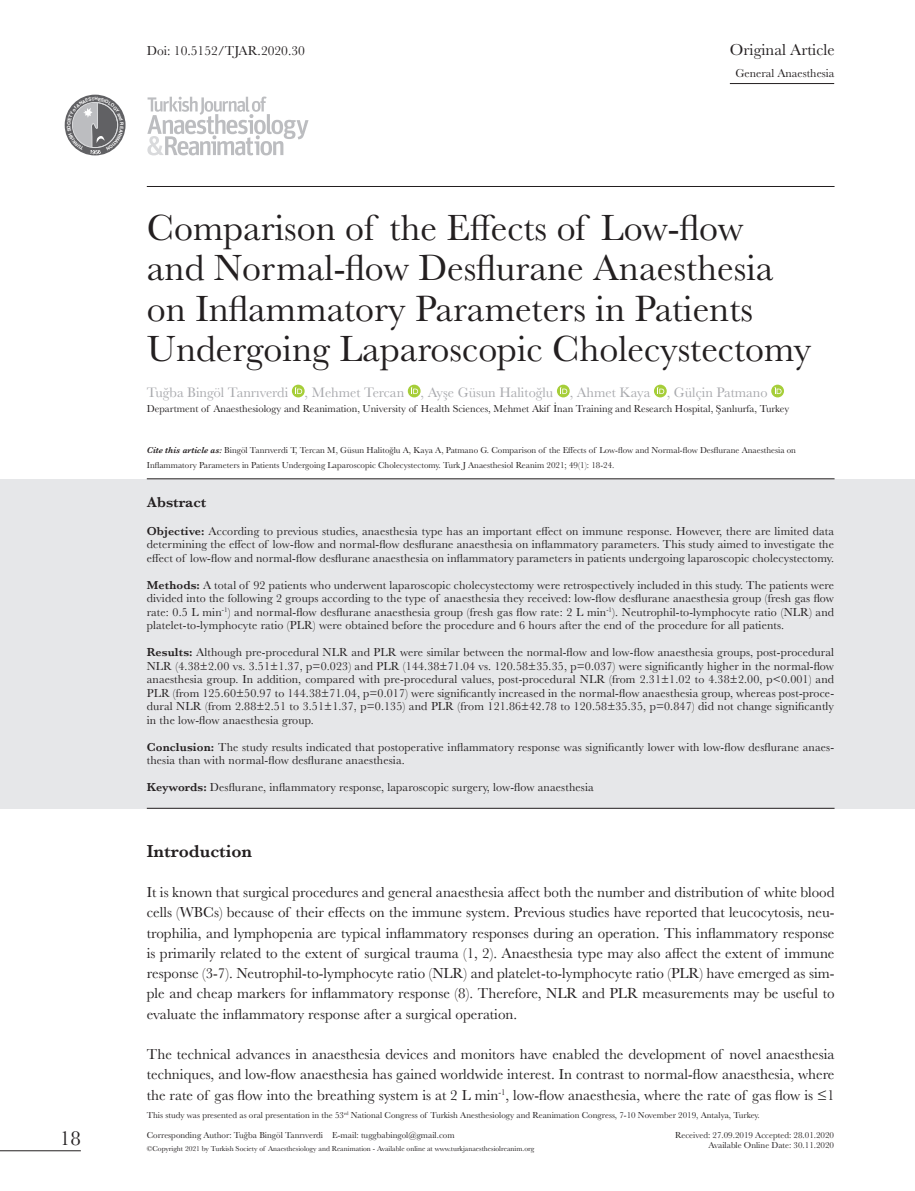
<style>
.page{position:relative;width:915px;height:1191px;background:#fff}
.page>*{position:absolute;margin:0;border:0;box-sizing:border-box;transform-origin:0 0}
.t1{font:37.8px/40.5px "Baskerville";color:#231f20}
.t2{font:21px "Baskerville";color:#231f20}
.t3{font:600 18px "Baskerville";color:#231f20}
.t4{font:16.5px "Baskerville";color:#231f20}
.t5{font:15px/20.2px "Baskerville";color:#231f20;text-align:justify}
.t6{font:600 15px "Baskerville";color:#231f20}
.t7{font:14.25px "Baskerville";color:#a8a9ad}
.t8{font:13.5px "Baskerville";color:#231f20}
.t9{font:12px/13.5px "Baskerville";letter-spacing:.01em;color:#231f20;text-align:justify}
.t10{font:10.5px "Baskerville";color:#231f20}
.t11{font:9px/15px "Baskerville";color:#231f20}
.t12{font:7.5px "Baskerville";color:#231f20}
.s1{font-weight:600;font-style:italic}
.s2{font-weight:600}
</style>
<div class="page">
<svg style="left:147px;top:97px;width:161px;height:58px"></svg>
<div style="left:292px;top:385px;width:12px;height:12px;background:#a6ce39;border-radius:50%"></div>
<svg style="left:295px;top:387px;width:7px;height:7px"></svg>
<div style="left:407px;top:385px;width:13px;height:12px;background:#a6ce39;border-radius:50%"></div>
<svg style="left:411px;top:387px;width:7px;height:7px"></svg>
<svg style="left:556px;top:385px;width:13px;height:12px"></svg>
<svg style="left:560px;top:387px;width:7px;height:7px"></svg>
<svg style="left:653px;top:385px;width:13px;height:12px"></svg>
<svg style="left:657px;top:387px;width:7px;height:7px"></svg>
<div style="left:771px;top:385px;width:12px;height:12px;background:#a6ce39;border-radius:50%"></div>
<svg style="left:774px;top:387px;width:7px;height:7px"></svg>
<hr style="left:147px;top:186px;width:687px;height:1px;background:#231f20">
<div style="left:0;top:478px;width:914px;height:330px;background:#e6e7e9"></div>
<hr style="left:147px;top:478px;width:687px;height:1px;background:#231f20">
<hr style="left:147px;top:808px;width:687px;height:1px;background:#231f20">
<hr style="left:0;top:1150px;width:81px;height:1px;background:#231f20">
<hr style="left:729px;top:83px;width:104px;height:1px;background:#231f20">
<svg style="left:65px;top:97px;width:58px;height:57px"></svg>
<p class="t2" style="left:60px;top:1124px;width:22px">18</p>
<p class="t8" style="left:147px;top:42px;width:159px">Doi: 10.5152/TJAR.2020.30</p>
<p class="t4" style="left:729px;top:39px;width:106px">Original Article</p>
<p class="t9" style="left:735px;top:66px;width:101px">General Anaesthesia</p>
<p class="t1" style="left:147px;top:208px;width:665px">Comparison of the Effects of Low-flow<br>and Normal-flow Desflurane Anaesthesia on Inflammatory Parameters in Patients Undergoing Laparoscopic Cholecystectomy</p>
<p class="t7" style="left:147px;top:384px;width:622px">Tuğba Bingöl Tanrıverdi , Mehmet Tercan , Ayşe Güsun Halitoğlu , Ahmet Kaya , Gülçin Patmano</p>
<p class="t10" style="left:147px;top:402px;width:643px">Department of Anaesthesiology and Reanimation, University of Health Sciences, Mehmet Akif İnan Training and Research Hospital, Şanlıurfa, Turkey</p>
<p class="t11" style="left:147px;top:442px;width:650px"><span class="s1">Cite this article as:</span> Bingöl Tanrıverdi T, Tercan M, Güsun Halitoğlu A, Kaya A, Patmano G. Comparison of the Effects of Low-flow and Normal-flow Desflurane Anaesthesia on<br>Inflammatory Parameters in Patients Undergoing Laparoscopic Cholecystectomy. Turk J Anaesthesiol Reanim 2021; 49(1): 18-24.</p>
<p class="t6" style="left:147px;top:491px;width:61px">Abstract</p>
<p class="t9" style="left:147px;top:524px;width:688px"><span class="s2">Objective:</span> According to previous studies, anaesthesia type has an important effect on immune response. However, there are limited data determining the effect of low-flow and normal-flow desflurane anaesthesia on inflammatory parameters. This study aimed to investigate the effect of low-flow and normal-flow desflurane anaesthesia on inflammatory parameters in patients undergoing laparoscopic cholecystectomy.</p>
<p class="t9" style="left:147px;top:578px;width:688px"><span class="s2">Methods:</span> A total of 92 patients who underwent laparoscopic cholecystectomy were retrospectively included in this study. The patients were divided into the following 2 groups according to the type of anaesthesia they received: low-flow desflurane anaesthesia group (fresh gas flow rate: 0.5 L min<sup>-1</sup>) and normal-flow desflurane anaesthesia group (fresh gas flow rate: 2 L min<sup>-1</sup>). Neutrophil-to-lymphocyte ratio (NLR) and platelet-to-lymphocyte ratio (PLR) were obtained before the procedure and 6 hours after the end of the procedure for all patients.</p>
<p class="t9" style="left:147px;top:646px;width:688px"><span class="s2">Results:</span> Although pre-procedural NLR and PLR were similar between the normal-flow and low-flow anaesthesia groups, post-procedural NLR (4.38±2.00 vs. 3.51±1.37, p=0.023) and PLR (144.38±71.04 vs. 120.58±35.35, p=0.037) were significantly higher in the normal-flow anaesthesia group. In addition, compared with pre-procedural values, post-procedural NLR (from 2.31±1.02 to 4.38±2.00, p&lt;0.001) and PLR (from 125.60±50.97 to 144.38±71.04, p=0.017) were significantly increased in the normal-flow anaesthesia group, whereas post-proce&shy;dural NLR (from 2.88±2.51 to 3.51±1.37, p=0.135) and PLR (from 121.86±42.78 to 120.58±35.35, p=0.847) did not change significantly in the low-flow anaesthesia group.</p>
<p class="t9" style="left:147px;top:740px;width:688px"><span class="s2">Conclusion:</span> The study results indicated that postoperative inflammatory response was significantly lower with low-flow desflurane anaes&shy;thesia than with normal-flow desflurane anaesthesia.</p>
<p class="t9" style="left:147px;top:781px;width:448px"><span class="s2">Keywords:</span> Desflurane, inflammatory response, laparoscopic surgery, low-flow anaesthesia</p>
<p class="t3" style="left:147px;top:838px;width:107px">Introduction</p>
<p class="t5" style="left:147px;top:882px;width:689px">It is known that surgical procedures and general anaesthesia affect both the number and distribution of white blood cells (WBCs) because of their effects on the immune system. Previous studies have reported that leucocytosis, neu&shy;trophilia, and lymphopenia are typical inflammatory responses during an operation. This inflammatory response is primarily related to the extent of surgical trauma (1, 2). Anaesthesia type may also affect the extent of immune response (3-7). Neutrophil-to-lymphocyte ratio (NLR) and platelet-to-lymphocyte ratio (PLR) have emerged as sim&shy;ple and cheap markers for inflammatory response (8). Therefore, NLR and PLR measurements may be useful to evaluate the inflammatory response after a surgical operation.</p>
<p class="t5" style="left:147px;top:1044px;width:689px">The technical advances in anaesthesia devices and monitors have enabled the development of novel anaesthesia techniques, and low-flow anaesthesia has gained worldwide interest. In contrast to normal-flow anaesthesia, where the rate of gas flow into the breathing system is at 2 L min<sup>-1</sup>, low-flow anaesthesia, where the rate of gas flow is ≤1</p>
<p class="t11" style="left:147px;top:1127px;width:309px">Corresponding Author: Tuğba Bingöl Tanrıverdi E-mail: tuggbabingol@gmail.com</p>
<p class="t12" style="left:147px;top:1143px;width:389px">©Copyright 2021 by Turkish Society of Anaesthesiology and Reanimation - Available online at www.turkjanaesthesiolreanim.org</p>
<p class="t11" style="left:147px;top:1108px;width:614px">This study was presented as oral presentation in the 53<sup>rd</sup> National Congress of Turkish Anesthesiology and Reanimation Congress, 7-10 November 2019, Antalya, Turkey.</p>
<p class="t11" style="left:675px;top:1127px;width:160px">Received: 27.09.2019 Accepted: 28.01.2020</p>
<p class="t11" style="left:708px;top:1138px;width:127px">Available Online Date: 30.11.2020</p>
</div>
